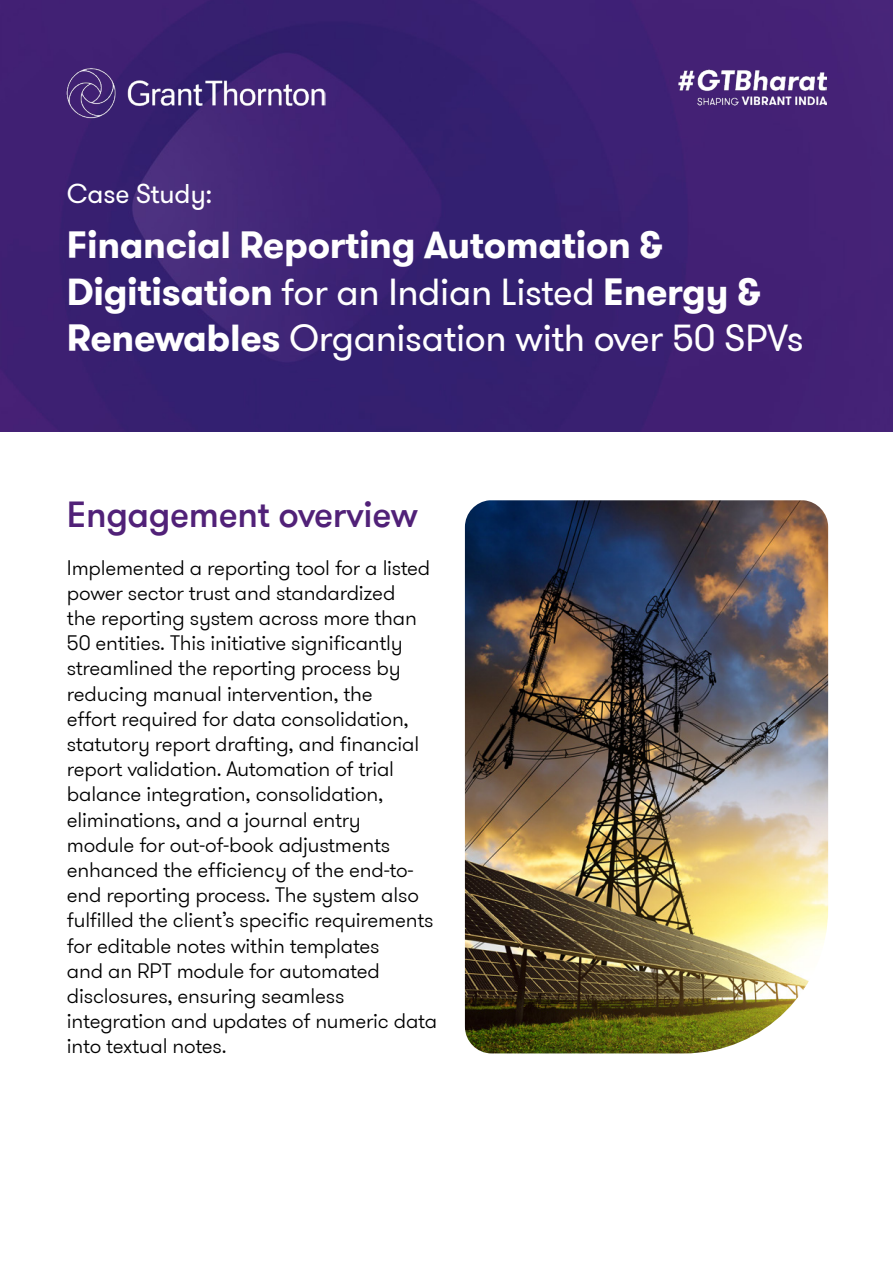
<style>
.page{position:relative;width:893px;height:1263px;background:#fff}
.page>*{position:absolute;margin:0;border:0;box-sizing:border-box;transform-origin:0 0}
._02_Headline_two_Bold_36pt{font:700 37.5px/46.5px "GT Walsheim Pro";letter-spacing:-.01em;color:#fff}
._04_Headline_four_Medium_13_5pt{font:500 36px "GT Walsheim Pro";letter-spacing:-.01em;color:#512178}
._02_Headline_two_Bold_36pt-2{font:27px "GT Walsheim Pro";letter-spacing:-.01em;color:#fff}
._12_Body_bullet_level_01{font:300 21px/25.2px "GT Walsheim Pro";letter-spacing:-.01em;color:#000}
.s1{font-weight:400}
</style>
<div class="page">
<img style="left:0;top:0;width:893px;height:432px">
<img style="left:678px;top:67px;width:148px;height:42px">
<img style="left:465px;top:500px;width:363px;height:553px">
<img style="left:67px;top:67px;width:259px;height:53px">
<p class="_02_Headline_two_Bold_36pt-2" style="left:67px;top:177px;width:147px">Case Study:</p>
<p class="_02_Headline_two_Bold_36pt" style="left:67px;top:222px;width:738px">Financial Reporting Automation &amp;<br>Digitisation <span class="s1">for an Indian Listed</span> Energy &amp;<br>Renewables <span class="s1">Organisation with over 50 SPVs</span></p>
<p class="_04_Headline_four_Medium_13_5pt" style="left:67px;top:492px;width:352px">Engagement overview</p>
<p class="_12_Body_bullet_level_01" style="left:67px;top:555px;width:372px">Implemented a reporting tool for a listed power sector trust and standardized<br>the reporting system across more than 50 entities. This initiative significantly streamlined the reporting process by reducing manual intervention, the<br>effort required for data consolidation, statutory report drafting, and financial report validation. Automation of trial balance integration, consolidation, eliminations, and a journal entry<br>module for out-of-book adjustments enhanced the efficiency of the end-to&shy;end reporting process. The system also fulfilled the client’s specific requirements for editable notes within templates<br>and an RPT module for automated disclosures, ensuring seamless integration and updates of numeric data into textual notes.</p>
</div>
